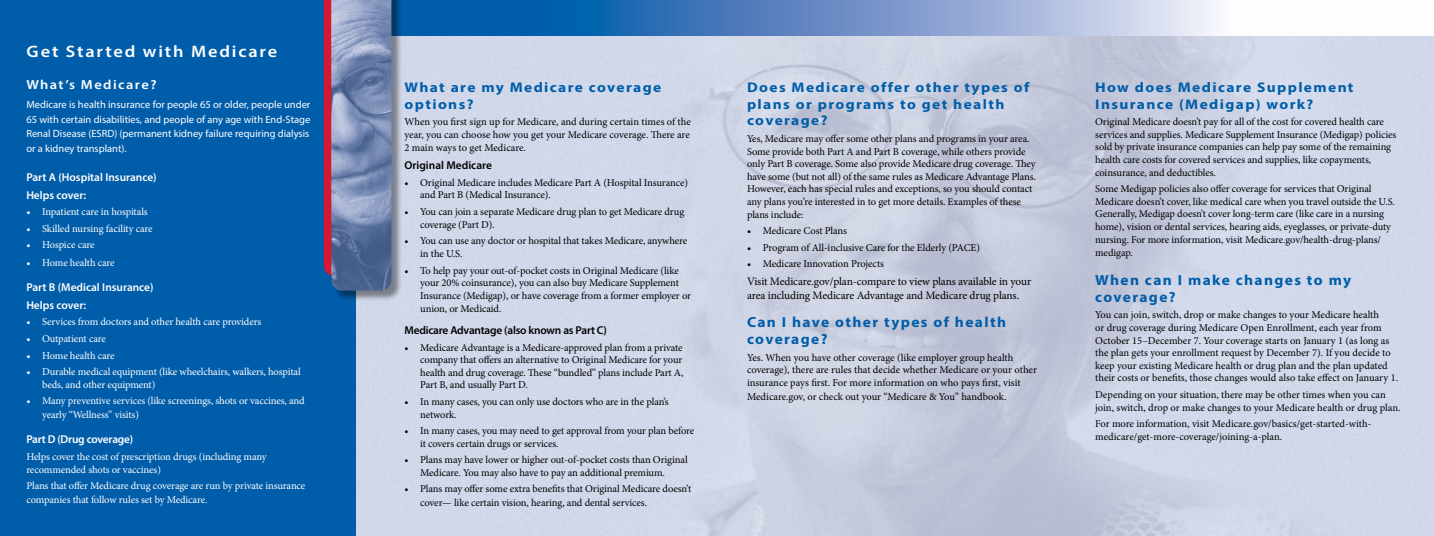
<style>
.page{position:relative;width:1434px;height:536px;background:#fff}
.page>*{position:absolute;margin:0;border:0;box-sizing:border-box;transform-origin:0 0}
.t1{font:600 16.62px "Myriad Pro";letter-spacing:.1em;color:#fff;scale:1.1 1}
.t2{font:700 14.7px/16.8px "Myriad Pro";letter-spacing:.09em;color:#005daa;scale:1.05 1}
.Text{font:700 14px/16.8px "Myriad Pro";letter-spacing:.09em;color:#005daa;scale:1.1 1}
.t3{font:600 13.12px "Myriad Pro";letter-spacing:.1em;color:#fff;scale:1.1 1}
.Text-2{font:11.38px/13.7px "Minion Pro";letter-spacing:-.015em;color:#000}
.Text-3{font:600 11.38px/17.6px "Myriad Pro";color:#fff}
.Text-4{font:600 11.38px "Myriad Pro";letter-spacing:-.02em;color:#000}
.Text-5{font:600 11.38px "Myriad Pro";letter-spacing:-.02em;color:#fff}
.Text-6{font:600 11.38px "Myriad Pro";color:#000}
.Text-7{font:10.5px/12.6px "Minion Pro";letter-spacing:-.01em;color:#000}
.Text-8{font:10.5px/12.6px "Minion Pro";letter-spacing:-.01em;color:#fff}
.t4{font:10.5px/14.9px "Myriad Pro";color:#fff;text-align:justify}
</style>
<div class="page">
<div style="left:0;top:0;width:365px;height:536px;background:#005daa"></div>
<img style="left:356px;top:36px;width:1077px;height:500px">
<svg style="left:402px;top:0;width:813px;height:36px;background:#6390c6"></svg>
<div style="left:324px;top:0;width:7px;height:276px;background:#d7172f"></div>
<div style="left:332px;top:0;width:70px;height:301px;background:#000;opacity:.41"></div>
<img style="left:331px;top:0;width:60px;height:290px">
<h1 class="t1" style="left:27px;top:41px;width:229px">Get Started with Medicare</h1>
<p class="t3" style="left:26px;top:76px;width:120px">What’s Medicare?</p>
<p class="t4" style="left:26px;top:96px;width:285px">Medicare is health insurance for people 65 or older, people under 65 with certain disabilities, and people of any age with End-Stage Renal Disease (ESRD) (permanent kidney failure requiring dialysis or a kidney transplant).</p>
<p class="Text-3" style="left:26px;top:168px;width:132px">Part A (Hospital Insurance)<br>Helps cover:</p>
<p class="Text-8" style="left:26px;top:205px;width:123px">• Inpatient care in hospitals</p>
<p class="Text-8" style="left:26px;top:222px;width:128px">• Skilled nursing facility care</p>
<p class="Text-8" style="left:26px;top:238px;width:70px">• Hospice care</p>
<p class="Text-8" style="left:26px;top:256px;width:90px">• Home health care</p>
<p class="Text-3" style="left:26px;top:278px;width:129px">Part B (Medical Insurance)</p>
<p class="Text-3" style="left:26px;top:296px;width:61px">Helps cover:</p>
<p class="Text-8" style="left:26px;top:316px;width:236px">• Services from doctors and other health care providers</p>
<p class="Text-8" style="left:26px;top:332px;width:81px">• Outpatient care</p>
<p class="Text-8" style="left:26px;top:349px;width:90px">• Home health care</p>
<p class="Text-8" style="left:42px;top:365px;width:260px;text-indent:-16px">• Durable medical equipment (like wheelchairs, walkers, hospital beds, and other equipment)</p>
<p class="Text-8" style="left:42px;top:394px;width:264px;line-height:13.7px;text-indent:-16px">• Many preventive services (like screenings, shots or vaccines, and yearly “Wellness” visits)</p>
<p class="Text-5" style="left:26px;top:432px;width:108px">Part D (Drug coverage)</p>
<p class="Text-8" style="left:26px;top:450px;width:242px">Helps cover the cost of prescription drugs (including many recommended shots or vaccines)</p>
<p class="Text-8" style="left:26px;top:479px;width:280px;line-height:13.7px">Plans that offer Medicare drug coverage are run by private insurance companies that follow rules set by Medicare.</p>
<p class="Text" style="left:404px;top:78px;width:235px">What are my Medicare coverage options?</p>
<p class="Text-7" style="left:404px;top:115px;width:288px">When you first sign up for Medicare, and during certain times of the year, you can choose how you get your Medicare coverage. There are</p>
<p class="Text-7" style="left:404px;top:142px;width:123px">2 main ways to get Medicare.</p>
<p class="Text-6" style="left:404px;top:158px;width:89px">Original Medicare</p>
<p class="Text-7" style="left:420px;top:176px;width:269px;text-indent:-16px">• Original Medicare includes Medicare Part A (Hospital Insurance) and Part B (Medical Insurance).</p>
<p class="Text-7" style="left:420px;top:205px;width:265px;text-indent:-16px">• You can join a separate Medicare drug plan to get Medicare drug coverage (Part D).</p>
<p class="Text-7" style="left:420px;top:234px;width:268px;text-indent:-16px">• You can use any doctor or hospital that takes Medicare, anywhere in the U.S.</p>
<p class="Text-7" style="left:420px;top:264px;width:272px;text-indent:-16px">• To help pay your out-of-pocket costs in Original Medicare (like your 20% coinsurance), you can also buy Medicare Supplement<br>Insurance (Medigap), or have coverage from a former employer or</p>
<p class="Text-7" style="left:420px;top:303px;width:83px">union, or Medicaid.</p>
<p class="Text-4" style="left:404px;top:323px;width:204px">Medicare Advantage (also known as Part C)</p>
<p class="Text-7" style="left:420px;top:341px;width:265px;text-align:justify;text-indent:-16px">• Medicare Advantage is a Medicare-approved plan from a private company that offers an alternative to Original Medicare for your health and drug coverage. These “bundled” plans include Part A, Part B, and usually Part D.</p>
<p class="Text-7" style="left:420px;top:395px;width:250px;text-indent:-16px">• In many cases, you can only use doctors who are in the plan’s network.</p>
<p class="Text-7" style="left:420px;top:424px;width:276px;text-indent:-16px">• In many cases, you may need to get approval from your plan before it covers certain drugs or services.</p>
<p class="Text-7" style="left:420px;top:453px;width:269px;text-indent:-16px">• Plans may have lower or higher out-of-pocket costs than Original<br>Medicare. You may also have to pay an additional premium.</p>
<p class="Text-7" style="left:420px;top:482px;width:272px;line-height:13.7px;text-indent:-16px">• Plans may offer some extra benefits that Original Medicare doesn’t cover— like certain vision, hearing, and dental services.</p>
<h3 class="Text" style="left:747px;top:78px;width:258px">Does Medicare offer other types of plans or programs to get health coverage?</h3>
<p class="Text-7" style="left:747px;top:132px;width:290px">Yes, Medicare may offer some other plans and programs in your area.<br>Some provide both Part A and Part B coverage, while others provide only Part B coverage. Some also provide Medicare drug coverage. They have some (but not all) of the same rules as Medicare Advantage Plans.<br>However, each has special rules and exceptions, so you should contact any plans you’re interested in to get more details. Examples of these plans include:</p>
<p class="Text-7" style="left:747px;top:224px;width:101px">• Medicare Cost Plans</p>
<p class="Text-7" style="left:747px;top:241px;width:234px">• Program of All-inclusive Care for the Elderly (PACE)</p>
<p class="Text-7" style="left:747px;top:257px;width:138px">• Medicare Innovation Projects</p>
<p class="Text-2" style="left:747px;top:274px;width:286px">Visit Medicare.gov/plan-compare to view plans available in your area including Medicare Advantage and Medicare drug plans.</p>
<h2 class="t2" style="left:747px;top:313px;width:248px">Can I have other types of health coverage?</h2>
<p class="Text-7" style="left:747px;top:351px;width:291px">Yes. When you have other coverage (like employer group health coverage), there are rules that decide whether Medicare or your other insurance pays first. For more information on who pays first, visit</p>
<p class="Text-7" style="left:747px;top:390px;width:261px">Medicare.gov, or check out your “Medicare &amp; You” handbook.</p>
<h3 class="Text" style="left:1095px;top:78px;width:236px">How does Medicare Supplement<br>Insurance (Medigap) work?</h3>
<p class="Text-7" style="left:1095px;top:115px;width:302px">Original Medicare doesn’t pay for all of the cost for covered health care services and supplies. Medicare Supplement Insurance (Medigap) policies sold by private insurance companies can help pay some of the remaining health care costs for covered services and supplies, like copayments, coinsurance, and deductibles.</p>
<p class="Text-7" style="left:1095px;top:182px;width:301px">Some Medigap policies also offer coverage for services that Original Medicare doesn’t cover, like medical care when you travel outside the U.S.<br>Generally, Medigap doesn’t cover long-term care (like care in a nursing home), vision or dental services, hearing aids, eyeglasses, or private‑duty nursing. For more information, visit Medicare.gov/health-drug-plans/</p>
<p class="Text-7" style="left:1095px;top:246px;width:39px">medigap.</p>
<h2 class="t2" style="left:1095px;top:271px;width:245px">When can I make changes to my coverage?</h2>
<p class="Text-7" style="left:1095px;top:309px;width:304px">You can join, switch, drop or make changes to your Medicare health<br>or drug coverage during Medicare Open Enrollment, each year from October 15–December 7. Your coverage starts on January 1 (as long as the plan gets your enrollment request by December 7). If you decide to keep your existing Medicare health or drug plan and the plan updated their costs or benefits, those changes would also take effect on January 1.</p>
<p class="Text-7" style="left:1095px;top:388px;width:307px">Depending on your situation, there may be other times when you can join, switch, drop or make changes to your Medicare health or drug plan.</p>
<p class="Text-7" style="left:1095px;top:417px;width:278px">For more information, visit Medicare.gov/basics/get-started-with&shy;medicare/get-more-coverage/joining-a-plan.</p>
</div>
